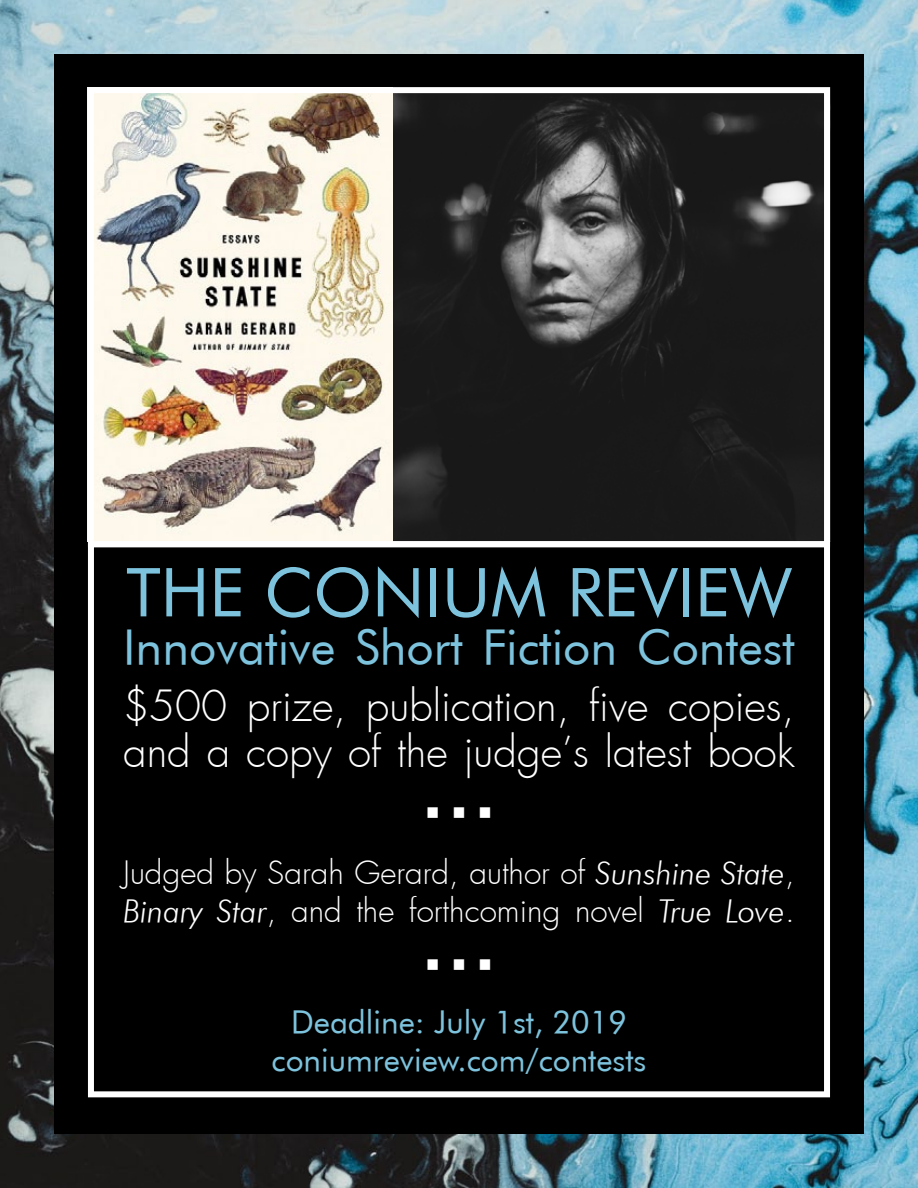
<style>
.page{position:relative;width:918px;height:1188px;background:#fff}
.page>*{position:absolute;margin:0;border:0;box-sizing:border-box;transform-origin:0 0}
.t1{font:67.5px "Futura Book BT";color:#7dc3dd}
.t2{font:48px "Futura Book BT";color:#7dc3dd}
.t3{font:45px "Calibri";color:#fff}
.t4{font:300 42px/46.5px "Futura";color:#fff}
.t5{font:300 31.5px/37.8px "Futura";color:#fff}
.t6{font:31.5px/37.8px "Futura Book BT";color:#7dc3dd;text-align:center}
.s1{font-style:italic}
</style>
<div class="page">
<img style="left:0;top:0;width:918px;height:1188px">
<div style="left:55px;top:55px;width:808px;height:1078px;background:#000"></div>
<img style="left:95px;top:94px;width:728px;height:446px">
<div style="left:88px;top:541px;width:742px;height:556px;border:6px solid #fff"></div>
<div style="left:88px;top:87px;width:742px;height:460px;border:6px solid #fff"></div>
<h1 class="t1" style="left:126px;top:551px;width:667px">THE CONIUM REVIEW</h1>
<h2 class="t2" style="left:123px;top:618px;width:673px">Innovative Short Fiction Contest</h2>
<h3 class="t4" style="left:123px;top:683px;width:673px">$500 prize, publication, five copies, and a copy of the judge’s latest book</h3>
<h3 class="t3" style="left:425px;top:781px;width:70px">▪ ▪ ▪</h3>
<p class="t5" style="left:123px;top:854px;width:673px">Judged by Sarah Gerard, author of <span class="s1">Sunshine State</span>,<br><span class="s1">Binary Star</span>, and the forthcoming novel <span class="s1">True Love</span>.</p>
<h3 class="t3" style="left:425px;top:933px;width:70px">▪ ▪ ▪</h3>
<p class="t6" style="left:272px;top:1003px;width:376px">Deadline: July 1st, 2019 coniumreview.com/contests</p>
</div>
